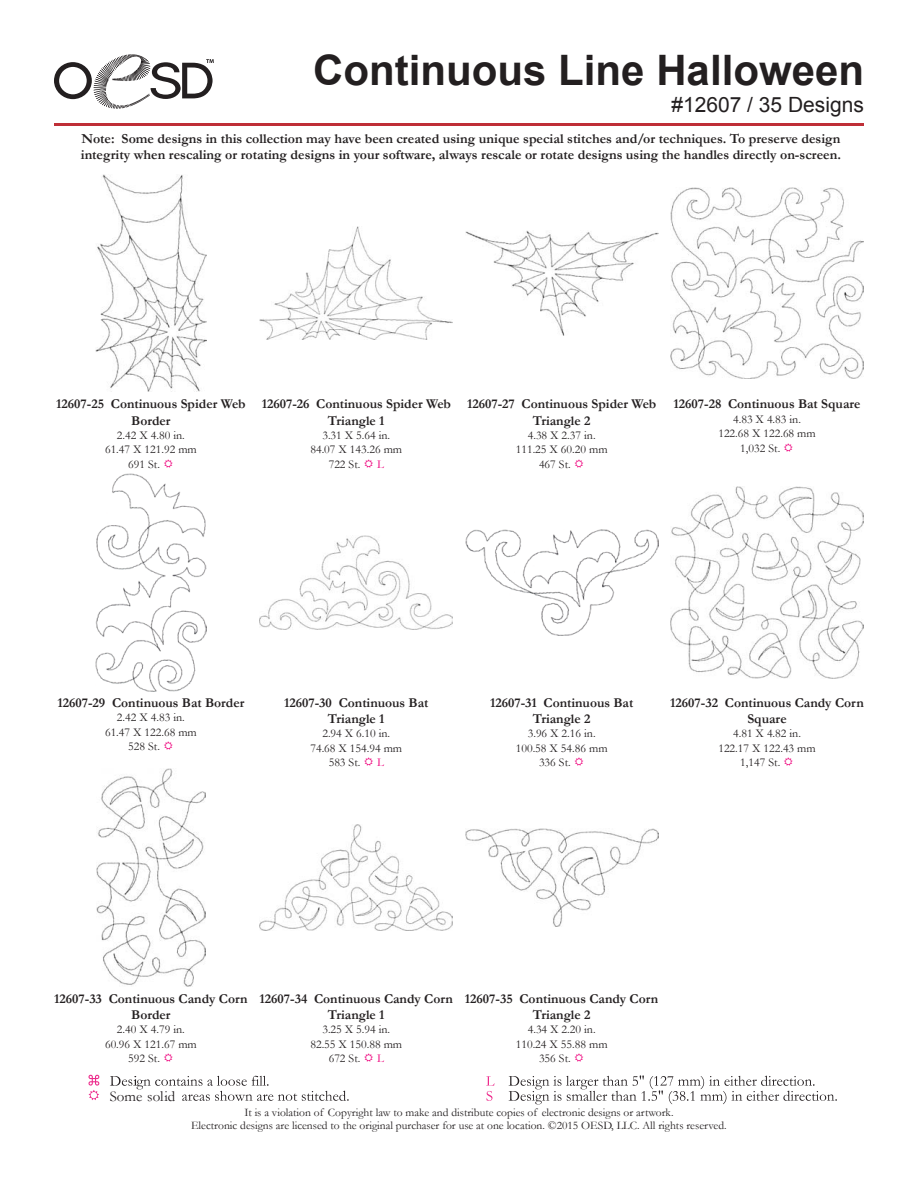
<style>
.page{position:relative;width:918px;height:1188px;background:#fff}
.page>*{position:absolute;margin:0;border:0;box-sizing:border-box;transform-origin:0 0}
.t1{font:700 42px "Arial";color:#231f20}
.t2{font:21px "Arial";color:#231f20}
.t3{font:15px "Garamond";color:#241f21}
.t4{font:700 13.8px/16.6px "Garamond";color:#231f20}
.Paragraph_Style_1{font:700 13.5px/16.2px "Garamond";color:#231f20;text-align:center}
.t5{font:12px "Garamond";color:#231f20}
.t6{font:12px "Garamond";color:#ef047e}
.t7{font:11.55px/13.8px "Garamond";color:#231f20;text-align:center}
</style>
<div class="page">
<svg style="left:54px;top:54px;width:160px;height:55px"></svg>
<hr style="left:54px;top:123px;width:810px;height:3px;background:#bf2f37">
<svg style="left:88px;top:1075px;width:11px;height:25px"></svg>
<svg style="left:110px;top:1076px;width:239px;height:25px"></svg>
<svg style="left:486px;top:1076px;width:9px;height:25px"></svg>
<svg style="left:509px;top:1075px;width:328px;height:29px"></svg>
<div style="left:110px;top:1091px;width:69px;height:13px;background:#fff"></div>
<img style="left:95px;top:174px;width:112px;height:218px">
<img style="left:260px;top:226px;width:193px;height:114px">
<img style="left:465px;top:231px;width:193px;height:104px">
<img style="left:670px;top:187px;width:194px;height:192px">
<img style="left:96px;top:769px;width:110px;height:218px">
<img style="left:260px;top:825px;width:193px;height:106px">
<img style="left:465px;top:829px;width:193px;height:97px">
<img style="left:95px;top:474px;width:112px;height:218px">
<img style="left:260px;top:535px;width:193px;height:95px">
<img style="left:465px;top:530px;width:193px;height:105px">
<img style="left:670px;top:486px;width:194px;height:193px">
<h1 class="t1" style="left:313px;top:42px;width:552px">Continuous Line Halloween</h1>
<h2 class="t2" style="left:671px;top:91px;width:194px">#12607 / 35 Designs</h2>
<p class="t4" style="left:81px;top:130px;width:762px">Note: Some designs in this collection may have been created using unique special stitches and/or techniques. To preserve design integrity when rescaling or rotating designs in your software, always rescale or rotate designs using the handles directly on-screen.</p>
<p class="Paragraph_Style_1" style="left:56px;top:396px;width:191px">12607-25 Continuous Spider Web<br>Border</p>
<p class="t5" style="left:117px;top:427px;width:69px">2.42 X 4.80 in.</p>
<p class="t5" style="left:105px;top:441px;width:93px">61.47 X 121.92 mm</p>
<p class="t5" style="left:128px;top:456px;width:33px">691 St.</p>
<p class="Paragraph_Style_1" style="left:262px;top:396px;width:191px">12607-26 Continuous Spider Web<br>Triangle 1</p>
<p class="t5" style="left:322px;top:427px;width:69px">3.31 X 5.64 in.</p>
<p class="t5" style="left:310px;top:441px;width:93px">84.07 X 143.26 mm</p>
<p class="t5" style="left:329px;top:456px;width:33px">722 St.</p>
<p class="t6" style="left:377px;top:456px;width:8px">L</p>
<p class="Paragraph_Style_1" style="left:467px;top:396px;width:191px">12607-27 Continuous Spider Web<br>Triangle 2</p>
<p class="t5" style="left:528px;top:427px;width:69px">4.38 X 2.37 in.</p>
<p class="t5" style="left:516px;top:441px;width:93px">111.25 X 60.20 mm</p>
<p class="t5" style="left:539px;top:456px;width:33px">467 St.</p>
<p class="Paragraph_Style_1" style="left:674px;top:396px;width:189px">12607-28 Continuous Bat Square</p>
<p class="t5" style="left:733px;top:411px;width:69px">4.83 X 4.83 in.</p>
<p class="t5" style="left:718px;top:425px;width:99px">122.68 X 122.68 mm</p>
<p class="t5" style="left:740px;top:440px;width:42px">1,032 St.</p>
<p class="Paragraph_Style_1" style="left:57px;top:695px;width:188px">12607-29 Continuous Bat Border</p>
<p class="t5" style="left:117px;top:709px;width:69px">2.42 X 4.83 in.</p>
<p class="t5" style="left:105px;top:724px;width:93px">61.47 X 122.68 mm</p>
<p class="t5" style="left:128px;top:738px;width:33px">528 St.</p>
<p class="Paragraph_Style_1" style="left:284px;top:695px;width:146px">12607-30 Continuous Bat<br>Triangle 1</p>
<p class="t5" style="left:322px;top:726px;width:69px">2.94 X 6.10 in.</p>
<p class="t5" style="left:310px;top:740px;width:93px">74.68 X 154.94 mm</p>
<p class="t5" style="left:329px;top:754px;width:33px">583 St.</p>
<p class="t6" style="left:377px;top:754px;width:8px">L</p>
<p class="Paragraph_Style_1" style="left:490px;top:695px;width:145px">12607-31 Continuous Bat<br>Triangle 2</p>
<p class="t5" style="left:528px;top:726px;width:69px">3.96 X 2.16 in.</p>
<p class="t5" style="left:516px;top:740px;width:93px">100.58 X 54.86 mm</p>
<p class="t5" style="left:539px;top:754px;width:33px">336 St.</p>
<p class="Paragraph_Style_1" style="left:670px;top:695px;width:195px">12607-32 Continuous Candy Corn<br>Square</p>
<p class="t5" style="left:733px;top:726px;width:69px">4.81 X 4.82 in.</p>
<p class="t5" style="left:718px;top:740px;width:99px">122.17 X 122.43 mm</p>
<p class="t5" style="left:740px;top:754px;width:42px">1,147 St.</p>
<p class="Paragraph_Style_1" style="left:54px;top:990px;width:195px">12607-33 Continuous Candy Corn<br>Border</p>
<p class="t5" style="left:117px;top:1021px;width:69px">2.40 X 4.79 in.</p>
<p class="t5" style="left:105px;top:1036px;width:93px">60.96 X 121.67 mm</p>
<p class="t5" style="left:128px;top:1050px;width:33px">592 St.</p>
<p class="t3" style="left:110px;top:1086px;width:67px">Some solid</p>
<p class="Paragraph_Style_1" style="left:260px;top:990px;width:195px">12607-34 Continuous Candy Corn<br>Triangle 1</p>
<p class="t5" style="left:322px;top:1021px;width:69px">3.25 X 5.94 in.</p>
<p class="t5" style="left:310px;top:1036px;width:93px">82.55 X 150.88 mm</p>
<p class="t5" style="left:329px;top:1050px;width:33px">672 St.</p>
<p class="t6" style="left:377px;top:1050px;width:8px">L</p>
<p class="Paragraph_Style_1" style="left:465px;top:990px;width:195px">12607-35 Continuous Candy Corn<br>Triangle 2</p>
<p class="t5" style="left:528px;top:1021px;width:69px">4.34 X 2.20 in.</p>
<p class="t5" style="left:516px;top:1036px;width:93px">110.24 X 55.88 mm</p>
<p class="t5" style="left:539px;top:1050px;width:33px">356 St.</p>
<p class="t7" style="left:191px;top:1105px;width:537px">It is a violation of Copyright law to make and distribute copies of electronic designs or artwork.<br>Electronic designs are licensed to the original purchaser for use at one location. ©2015 OESD, LLC. All rights reserved.</p>
</div>
